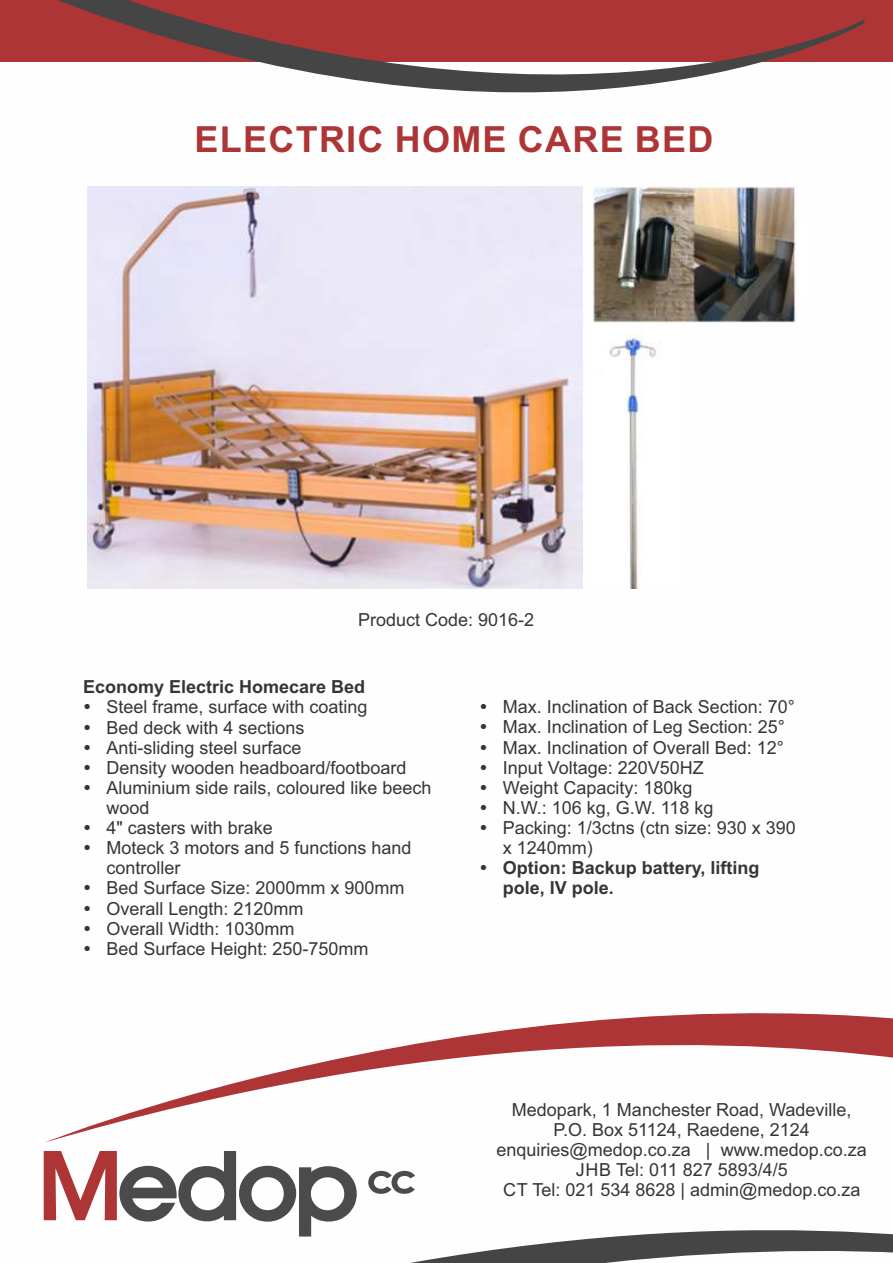
<style>
.page{position:relative;width:893px;height:1263px;background:#fff}
.page>*{position:absolute;margin:0;border:0;box-sizing:border-box;transform-origin:0 0}
.t1{font:700 36px "Arial";letter-spacing:.035em;color:#ad3536}
.t2{font:18px/20.1px "Arial";color:#373435}
.t3{font:700 18px/20.1px "Arial";color:#373435}
</style>
<div class="page">
<svg style="left:258px;top:1016px;width:635px;height:61px"></svg>
<svg style="left:43px;top:1077px;width:850px;height:186px"></svg>
<svg style="left:44px;top:1151px;width:313px;height:85px"></svg>
<svg style="left:368px;top:1171px;width:47px;height:23px"></svg>
<div style="left:0;top:0;width:893px;height:62px;background:#ad3536"></div>
<svg style="left:57px;top:0;width:807px;height:200px"></svg>
<img style="left:88px;top:186px;width:495px;height:403px">
<img style="left:589px;top:187px;width:219px;height:137px">
<img style="left:609px;top:333px;width:48px;height:256px">
<h1 class="t1" style="left:195px;top:125px;width:520px">ELECTRIC HOME CARE BED</h1>
<p class="t2" style="left:358px;top:611px;width:178px">Product Code: 9016-2</p>
<p class="t3" style="left:83px;top:678px;width:284px">Economy Electric Homecare Bed</p>
<p class="t2" style="left:106px;top:699px;width:327px">Steel frame, surface with coating<br>Bed deck with 4 sections<br>Anti-sliding steel surface<br>Density wooden headboard/footboard<br>Aluminium side rails, coloured like beech wood<br>4" casters with brake<br>Moteck 3 motors and 5 functions hand controller<br>Bed Surface Size: 2000mm x 900mm<br>Overall Length: 2120mm<br>Overall Width: 1030mm<br>Bed Surface Height: 250-750mm</p>
<p class="t2" style="left:503px;top:699px;width:295px">Max. Inclination of Back Section: 70°<br>Max. Inclination of Leg Section: 25°<br>Max. Inclination of Overall Bed: 12°<br>Input Voltage: 220V50HZ<br>Weight Capacity: 180kg<br>N.W.: 106 kg, G.W. 118 kg<br>Packing: 1/3ctns (ctn size: 930 x 390 x 1240mm)</p>
<p class="t3" style="left:503px;top:859px;width:258px">Option: Backup battery, lifting pole, IV pole.</p>
<p class="t2" style="left:497px;top:1101px;width:372px;text-align:center">Medopark, 1 Manchester Road, Wadeville, P.O. Box 51124, Raedene, 2124 enquiries@medop.co.za | www.medop.co.za JHB Tel: 011 827 5893/4/5<br>CT Tel: 021 534 8628 | admin@medop.co.za</p>
</div>
